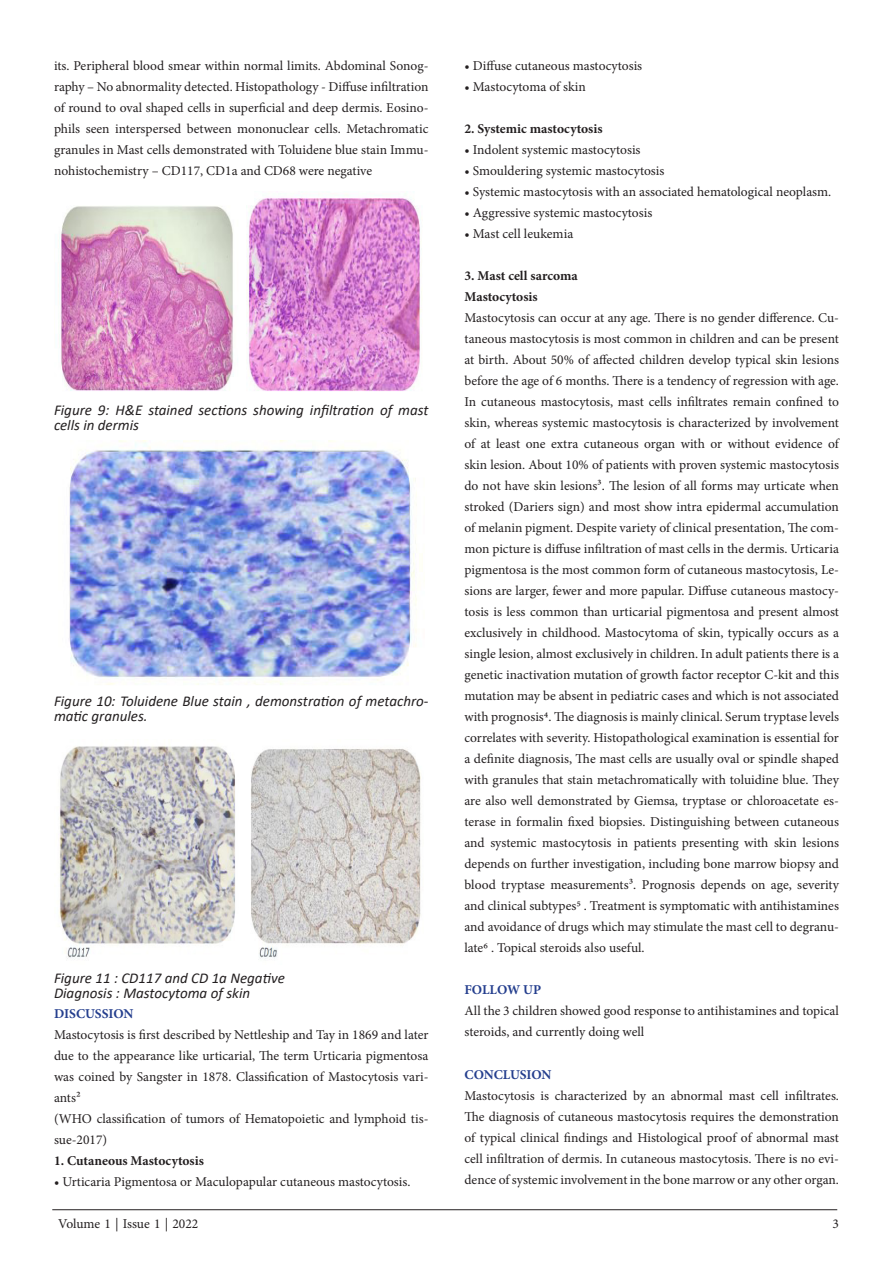
<style>
.page{position:relative;width:893px;height:1263px;background:#fff}
.page>*{position:absolute;margin:0;border:0;box-sizing:border-box;transform-origin:0 0}
.fig_tittle{font:italic 15px/15px "Calibri";color:#231f20}
.side_heading_new{font:13.5px/21px "Minion Pro";letter-spacing:-.005em;color:#231f20;text-align:justify}
.side_heading_new-2{font:700 13.5px "Minion Pro";color:#231f20}
.side_heading_new-3{font:700 13.5px "Minion Pro";letter-spacing:-.005em;color:#253f8e}
</style>
<div class="page">
<hr style="left:52px;top:1209px;width:785px;height:1px;background:#231f20">
<img style="left:59px;top:195px;width:363px;height:196px">
<img style="left:69px;top:440px;width:348px;height:245px">
<img style="left:59px;top:746px;width:362px;height:214px">
<p class="side_heading_new" style="left:54px;top:56px;width:376px">its. Peripheral blood smear within normal limits. Abdominal Sonog&shy;raphy – No abnormality detected. Histopathology - Diffuse infiltration of round to oval shaped cells in superficial and deep dermis. Eosino&shy;phils seen interspersed between mononuclear cells. Metachromatic granules in Mast cells demonstrated with Toluidene blue stain Immu&shy;nohistochemistry – CD117, CD1a and CD68 were negative</p>
<p class="fig_tittle" style="left:54px;top:402px;width:376px">Figure 9: H&amp;E stained sections showing infiltration of mast cells in dermis</p>
<p class="fig_tittle" style="left:54px;top:693px;width:376px">Figure 10: Toluidene Blue stain , demonstration of metachro&shy;matic granules.</p>
<p class="fig_tittle" style="left:54px;top:970px;width:232px">Figure 11 : CD117 and CD 1a Negative</p>
<p class="fig_tittle" style="left:54px;top:985px;width:198px">Diagnosis : Mastocytoma of skin</p>
<p class="side_heading_new-3" style="left:54px;top:1004px;width:81px">DISCUSSION</p>
<p class="side_heading_new" style="left:54px;top:1024px;width:376px">Mastocytosis is first described by Nettleship and Tay in 1869 and later due to the appearance like urticarial, The term Urticaria pigmentosa was coined by Sangster in 1878. Classification of Mastocytosis vari&shy;ants2</p>
<p class="side_heading_new" style="left:54px;top:1108px;width:376px">(WHO classification of tumors of Hematopoietic and lymphoid tis&shy;sue-2017)</p>
<p class="side_heading_new-2" style="left:54px;top:1151px;width:151px">1. Cutaneous Mastocytosis</p>
<p class="side_heading_new" style="left:54px;top:1171px;width:358px">• Urticaria Pigmentosa or Maculopapular cutaneous mastocytosis.</p>
<p class="side_heading_new" style="left:464px;top:56px;width:179px">• Diffuse cutaneous mastocytosis</p>
<p class="side_heading_new" style="left:464px;top:77px;width:123px">• Mastocytoma of skin</p>
<p class="side_heading_new-2" style="left:464px;top:120px;width:140px">2. Systemic mastocytosis</p>
<p class="side_heading_new" style="left:464px;top:140px;width:178px">• Indolent systemic mastocytosis</p>
<p class="side_heading_new" style="left:464px;top:161px;width:201px">• Smouldering systemic mastocytosis</p>
<p class="side_heading_new" style="left:464px;top:182px;width:368px">• Systemic mastocytosis with an associated hematological neoplasm.</p>
<p class="side_heading_new" style="left:464px;top:203px;width:189px">• Aggressive systemic mastocytosis</p>
<p class="side_heading_new" style="left:464px;top:224px;width:110px">• Mast cell leukemia</p>
<p class="side_heading_new-2" style="left:464px;top:267px;width:115px">3. Mast cell sarcoma</p>
<p class="side_heading_new-2" style="left:464px;top:288px;width:75px">Mastocytosis</p>
<p class="side_heading_new" style="left:464px;top:308px;width:376px">Mastocytosis can occur at any age. There is no gender difference. Cu&shy;taneous mastocytosis is most common in children and can be present at birth. About 50% of affected children develop typical skin lesions before the age of 6 months. There is a tendency of regression with age.<br>In cutaneous mastocytosis, mast cells infiltrates remain confined to skin, whereas systemic mastocytosis is characterized by involvement of at least one extra cutaneous organ with or without evidence of skin lesion. About 10% of patients with proven systemic mastocytosis do not have skin lesions3. The lesion of all forms may urticate when stroked (Dariers sign) and most show intra epidermal accumulation of melanin pigment. Despite variety of clinical presentation, The com&shy;mon picture is diffuse infiltration of mast cells in the dermis. Urticaria pigmentosa is the most common form of cutaneous mastocytosis, Le&shy;sions are larger, fewer and more papular. Diffuse cutaneous mastocy&shy;tosis is less common than urticarial pigmentosa and present almost exclusively in childhood. Mastocytoma of skin, typically occurs as a single lesion, almost exclusively in children. In adult patients there is a genetic inactivation mutation of growth factor receptor C-kit and this mutation may be absent in pediatric cases and which is not associated with prognosis4. The diagnosis is mainly clinical. Serum tryptase levels correlates with severity. Histopathological examination is essential for a definite diagnosis, The mast cells are usually oval or spindle shaped with granules that stain metachromatically with toluidine blue. They are also well demonstrated by Giemsa, tryptase or chloroacetate es&shy;terase in formalin fixed biopsies. Distinguishing between cutaneous and systemic mastocytosis in patients presenting with skin lesions depends on further investigation, including bone marrow biopsy and blood tryptase measurements3. Prognosis depends on age, severity and clinical subtypes5 . Treatment is symptomatic with antihistamines and avoidance of drugs which may stimulate the mast cell to degranu&shy;late6 . Topical steroids also useful.</p>
<p class="side_heading_new-3" style="left:464px;top:981px;width:78px">FOLLOW UP</p>
<p class="side_heading_new" style="left:464px;top:1001px;width:376px">All the 3 children showed good response to antihistamines and topical steroids, and currently doing well</p>
<p class="side_heading_new-3" style="left:464px;top:1065px;width:89px">CONCLUSION</p>
<p class="side_heading_new" style="left:464px;top:1085px;width:376px">Mastocytosis is characterized by an abnormal mast cell infiltrates.<br>The diagnosis of cutaneous mastocytosis requires the demonstration of typical clinical findings and Histological proof of abnormal mast cell infiltration of dermis. In cutaneous mastocytosis. There is no evi&shy;dence of systemic involvement in the bone marrow or any other organ.</p>
<p class="side_heading_new" style="left:58px;top:1213px;width:142px">Volume 1 | Issue 1 | 2022</p>
<p class="side_heading_new" style="left:832px;top:1213px;width:8px">3</p>
</div>
